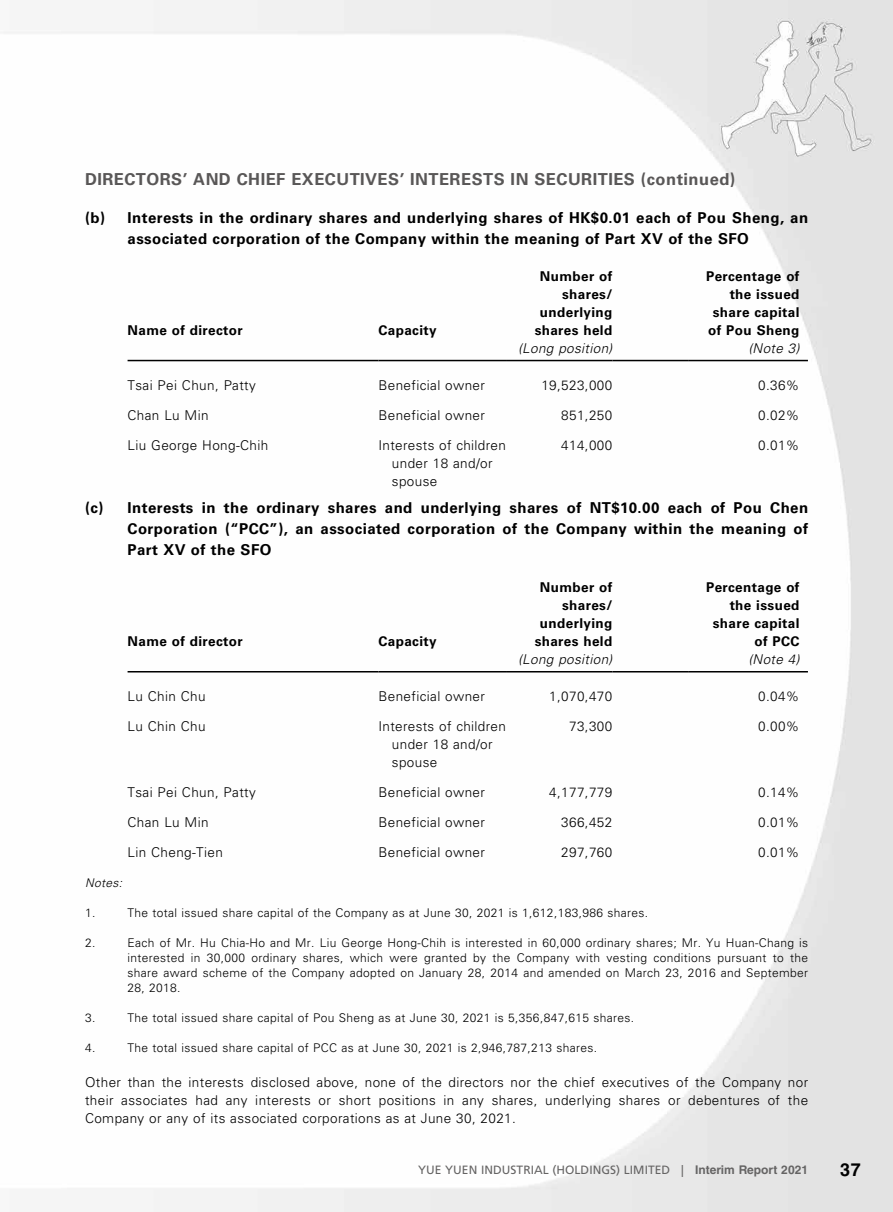
<style>
.page{position:relative;width:893px;height:1212px;background:#fff}
.page>*{position:absolute;margin:0;border:0;box-sizing:border-box;transform-origin:0 0}
.t1{font:700 18px "Helvetica LT Std";color:#000}
.t2{font:700 16.5px "Univers LT Std";letter-spacing:.03em;color:#595757}
.t3{font:700 15px/21px "Univers LT Std";letter-spacing:.03em;color:#000}
.t4{font:300 13.5px/18px "Univers LT Std";letter-spacing:.03em;color:#000}
.t5{font:700 13.5px/18px "Univers LT Std";letter-spacing:.03em;color:#000;text-align:right}
.t6{font:italic 300 13.5px "Univers LT Std";letter-spacing:.03em;color:#000}
.t7{font:300 12px/15px "Univers LT Std";letter-spacing:.03em;color:#000;text-align:justify}
.t8{font:12px "Frutiger LT Std";letter-spacing:.005em;color:#656464}
.t9{font:italic 300 12px "Univers LT Std";letter-spacing:.03em;color:#000}
.s1{font-family:"Helvetica LT Std";font-weight:700}
</style>
<div class="page">
<img style="left:3px;top:0;width:890px;height:1212px">
<hr style="left:128px;top:360px;width:250px;height:1px;background:#000">
<hr style="left:378px;top:360px;width:128px;height:1px;background:#000">
<hr style="left:506px;top:360px;width:106px;height:1px;background:#000">
<hr style="left:612px;top:360px;width:77px;height:1px;background:#000">
<hr style="left:689px;top:360px;width:119px;height:1px;background:#000">
<hr style="left:128px;top:671px;width:250px;height:1px;background:#000">
<hr style="left:378px;top:671px;width:128px;height:1px;background:#000">
<hr style="left:506px;top:671px;width:106px;height:1px;background:#000">
<hr style="left:612px;top:671px;width:77px;height:1px;background:#000">
<hr style="left:689px;top:671px;width:119px;height:1px;background:#000">
<p class="t2" style="left:85px;top:169px;width:652px">DIRECTORS’ AND CHIEF EXECUTIVES’ INTERESTS IN SECURITIES (continued)</p>
<p class="t3" style="left:128px;top:207px;width:682px;text-indent:-43px">(b) Interests in the ordinary shares and underlying shares of HK$0.01 each of Pou Sheng, an associated corporation of the Company within the meaning of Part XV of the SFO</p>
<p class="t5" style="left:128px;top:321px;width:117px">Name of director</p>
<p class="t5" style="left:378px;top:321px;width:60px">Capacity</p>
<p class="t5" style="left:535px;top:267px;width:79px">Number of shares/ underlying shares held</p>
<p class="t5" style="left:706px;top:267px;width:95px">Percentage of the issued share capital of Pou Sheng</p>
<p class="t6" style="left:518px;top:340px;width:96px">(Long position)</p>
<p class="t6" style="left:748px;top:340px;width:53px">(Note 3)</p>
<p class="t4" style="left:128px;top:376px;width:130px">Tsai Pei Chun, Patty</p>
<p class="t4" style="left:378px;top:376px;width:108px">Beneficial owner</p>
<p class="t4" style="left:541px;top:376px;width:72px">19,523,000</p>
<p class="t4" style="left:758px;top:376px;width:43px">0.36%</p>
<p class="t4" style="left:128px;top:406px;width:83px">Chan Lu Min</p>
<p class="t4" style="left:378px;top:406px;width:108px">Beneficial owner</p>
<p class="t4" style="left:561px;top:406px;width:53px">851,250</p>
<p class="t4" style="left:758px;top:406px;width:43px">0.02%</p>
<p class="t4" style="left:128px;top:436px;width:142px">Liu George Hong-Chih</p>
<p class="t4" style="left:392px;top:436px;width:116px;text-indent:-14px">Interests of children under 18 and/or spouse</p>
<p class="t4" style="left:561px;top:436px;width:53px">414,000</p>
<p class="t4" style="left:758px;top:436px;width:43px">0.01%</p>
<p class="t3" style="left:128px;top:497px;width:682px;text-align:justify;text-indent:-43px">(c) Interests in the ordinary shares and underlying shares of NT$10.00 each of Pou Chen Corporation (“PCC”), an associated corporation of the Company within the meaning of Part XV of the SFO</p>
<p class="t5" style="left:128px;top:633px;width:117px">Name of director</p>
<p class="t5" style="left:378px;top:633px;width:60px">Capacity</p>
<p class="t5" style="left:535px;top:579px;width:79px">Number of shares/ underlying shares held</p>
<p class="t5" style="left:706px;top:579px;width:95px">Percentage of the issued share capital of PCC</p>
<p class="t6" style="left:518px;top:651px;width:96px">(Long position)</p>
<p class="t6" style="left:748px;top:651px;width:53px">(Note 4)</p>
<p class="t4" style="left:128px;top:687px;width:80px">Lu Chin Chu</p>
<p class="t4" style="left:378px;top:687px;width:108px">Beneficial owner</p>
<p class="t4" style="left:549px;top:687px;width:65px">1,070,470</p>
<p class="t4" style="left:758px;top:687px;width:43px">0.04%</p>
<p class="t4" style="left:128px;top:717px;width:80px">Lu Chin Chu</p>
<p class="t4" style="left:392px;top:717px;width:116px;text-indent:-13px">Interests of children under 18 and/or spouse</p>
<p class="t4" style="left:569px;top:717px;width:45px">73,300</p>
<p class="t4" style="left:758px;top:717px;width:43px">0.00%</p>
<p class="t4" style="left:128px;top:783px;width:130px">Tsai Pei Chun, Patty</p>
<p class="t4" style="left:378px;top:783px;width:108px">Beneficial owner</p>
<p class="t4" style="left:549px;top:783px;width:65px">4,177,779</p>
<p class="t4" style="left:758px;top:783px;width:43px">0.14%</p>
<p class="t4" style="left:128px;top:813px;width:83px">Chan Lu Min</p>
<p class="t4" style="left:378px;top:813px;width:108px">Beneficial owner</p>
<p class="t4" style="left:561px;top:813px;width:53px">366,452</p>
<p class="t4" style="left:758px;top:813px;width:43px">0.01%</p>
<p class="t4" style="left:128px;top:843px;width:97px">Lin Cheng-Tien</p>
<p class="t4" style="left:378px;top:843px;width:108px">Beneficial owner</p>
<p class="t4" style="left:561px;top:843px;width:53px">297,760</p>
<p class="t4" style="left:758px;top:843px;width:43px">0.01%</p>
<p class="t9" style="left:85px;top:876px;width:39px">Notes:</p>
<p class="t7" style="left:85px;top:905px;width:12px">1.</p>
<p class="t7" style="left:128px;top:905px;width:522px">The total issued share capital of the Company as at June 30, 2021 is 1,612,183,986 shares.</p>
<p class="t7" style="left:85px;top:935px;width:12px">2.</p>
<p class="t7" style="left:128px;top:935px;width:682px">Each of Mr. Hu Chia-Ho and Mr. Liu George Hong-Chih is interested in 60,000 ordinary shares; Mr. Yu Huan-Chang is interested in 30,000 ordinary shares, which were granted by the Company with vesting conditions pursuant to the share award scheme of the Company adopted on January 28, 2014 and amended on March 23, 2016 and September 28, 2018.</p>
<p class="t7" style="left:85px;top:1010px;width:12px">3.</p>
<p class="t7" style="left:128px;top:1010px;width:508px">The total issued share capital of Pou Sheng as at June 30, 2021 is 5,356,847,615 shares.</p>
<p class="t7" style="left:85px;top:1040px;width:12px">4.</p>
<p class="t7" style="left:128px;top:1040px;width:471px">The total issued share capital of PCC as at June 30, 2021 is 2,946,787,213 shares.</p>
<p class="t4" style="left:85px;top:1073px;width:725px;text-align:justify">Other than the interests disclosed above, none of the directors nor the chief executives of the Company nor their associates had any interests or short positions in any shares, underlying shares or debentures of the Company or any of its associated corporations as at June 30, 2021.</p>
<p class="t8" style="left:418px;top:1162px;width:391px">YUE YUEN INDUSTRIAL (HOLDINGS) LIMITED | <span class="s1">Interim Report 2021</span></p>
<h1 class="t1" style="left:840px;top:1158px;width:22px">37</h1>
</div>
